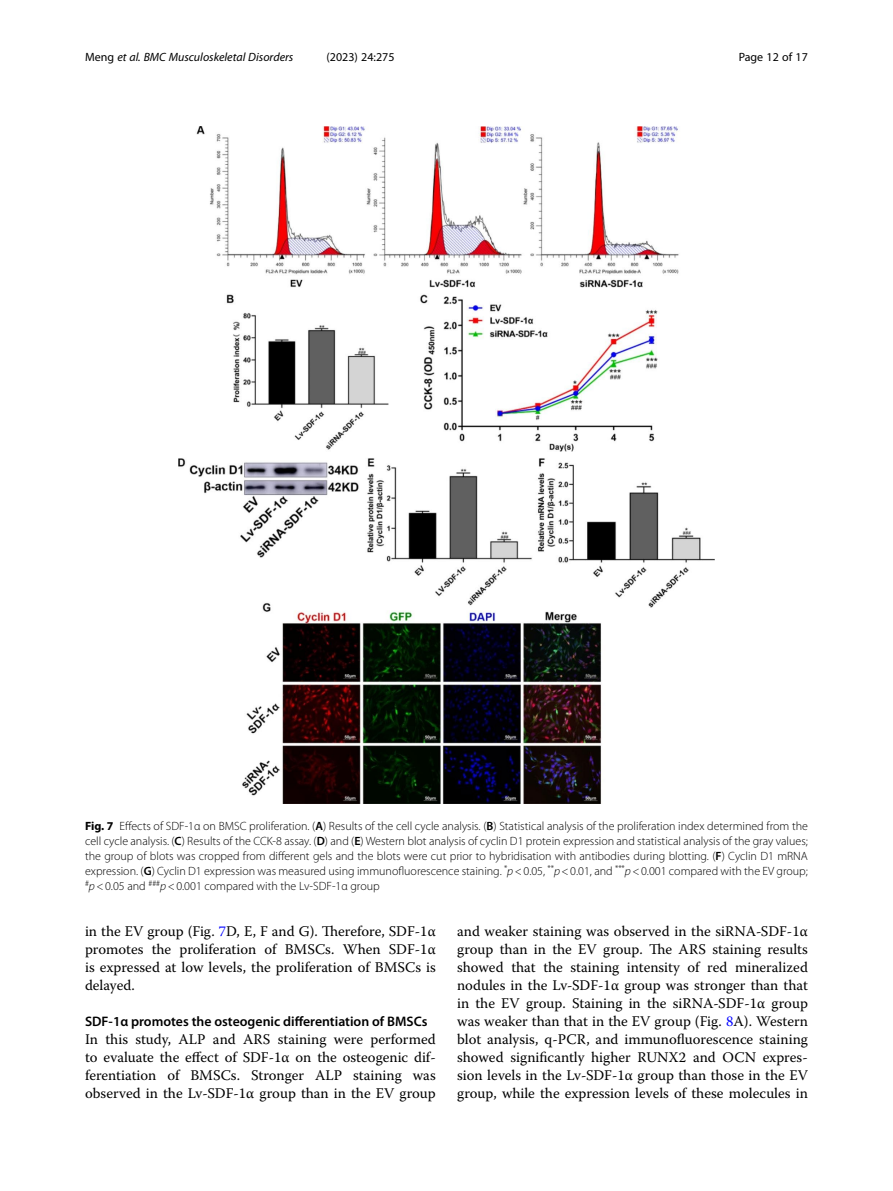
<style>
.page{position:relative;width:893px;height:1191px;background:#fff}
.page>*{position:absolute;margin:0;border:0;box-sizing:border-box;transform-origin:0 0}
.Body_Text{font:14.7px/18px "Warnock Pro";color:#000;text-align:justify}
.Head_2{font:600 13.8px "Myriad Pro";color:#000}
.Figure_Caption{font:300 12px/15px "Myriad Pro";color:#000;text-align:justify}
.t1{font:italic 12px "Myriad Pro";color:#000}
.t2{font:12px "Myriad Pro";color:#000}
.s1{font-style:normal}
.s2{font-weight:700}
.s3{font-weight:600}
.s4{font-style:italic}
.s5{color:#00f}
</style>
<div class="page">
<img style="left:178px;top:126px;width:536px;height:677px">
<p class="t1" style="left:85px;top:50px;width:210px"><span class="s1">Meng</span> et al. BMC Musculoskeletal Disorders</p>
<p class="t2" style="left:326px;top:50px;width:70px">(2023) 24:275</p>
<p class="t2" style="left:739px;top:50px;width:71px">Page 12 of 17</p>
<p class="Figure_Caption" style="left:85px;top:819px;width:724px"><span class="s2">Fig. 7</span> Effects of SDF-1α on BMSC proliferation. (<span class="s3">A</span>) Results of the cell cycle analysis. (<span class="s3">B</span>) Statistical analysis of the proliferation index determined from the cell cycle analysis. (<span class="s3">C</span>) Results of the CCK-8 assay. (<span class="s3">D</span>) and (<span class="s3">E</span>) Western blot analysis of cyclin D1 protein expression and statistical analysis of the gray values; the group of blots was cropped from different gels and the blots were cut prior to hybridisation with antibodies during blotting. (<span class="s3">F</span>) Cyclin D1 mRNA expression. (<span class="s3">G</span>) Cyclin D1 expression was measured using immunofluorescence staining. <sup>*</sup><span class="s4">p</span>&lt;0.05, <sup>**</sup><span class="s4">p</span>&lt;0.01, and <sup>***</sup><span class="s4">p</span>&lt;0.001 compared with the EV group; <sup>#</sup><span class="s4">p</span>&lt;0.05 and <sup>###</sup><span class="s4">p</span>&lt;0.001 compared with the Lv-SDF-1α group</p>
<p class="Body_Text" style="left:85px;top:922px;width:352px">in the EV group (Fig. <span class="s5">7</span>D, E, F and G). Therefore, SDF-1α promotes the proliferation of BMSCs. When SDF-1α is expressed at low levels, the proliferation of BMSCs is delayed.</p>
<p class="Head_2" style="left:85px;top:1013px;width:344px">SDF-1α promotes the osteogenic differentiation of BMSCs</p>
<p class="Body_Text" style="left:85px;top:1030px;width:352px">In this study, ALP and ARS staining were performed to evaluate the effect of SDF-1α on the osteogenic dif&shy;ferentiation of BMSCs. Stronger ALP staining was observed in the Lv-SDF-1α group than in the EV group</p>
<p class="Body_Text" style="left:457px;top:922px;width:352px">and weaker staining was observed in the siRNA-SDF-1α group than in the EV group. The ARS staining results showed that the staining intensity of red mineralized nodules in the Lv-SDF-1α group was stronger than that in the EV group. Staining in the siRNA-SDF-1α group was weaker than that in the EV group (Fig. <span class="s5">8</span>A). Western blot analysis, q-PCR, and immunofluorescence staining showed significantly higher RUNX2 and OCN expres&shy;sion levels in the Lv-SDF-1α group than those in the EV group, while the expression levels of these molecules in</p>
</div>
